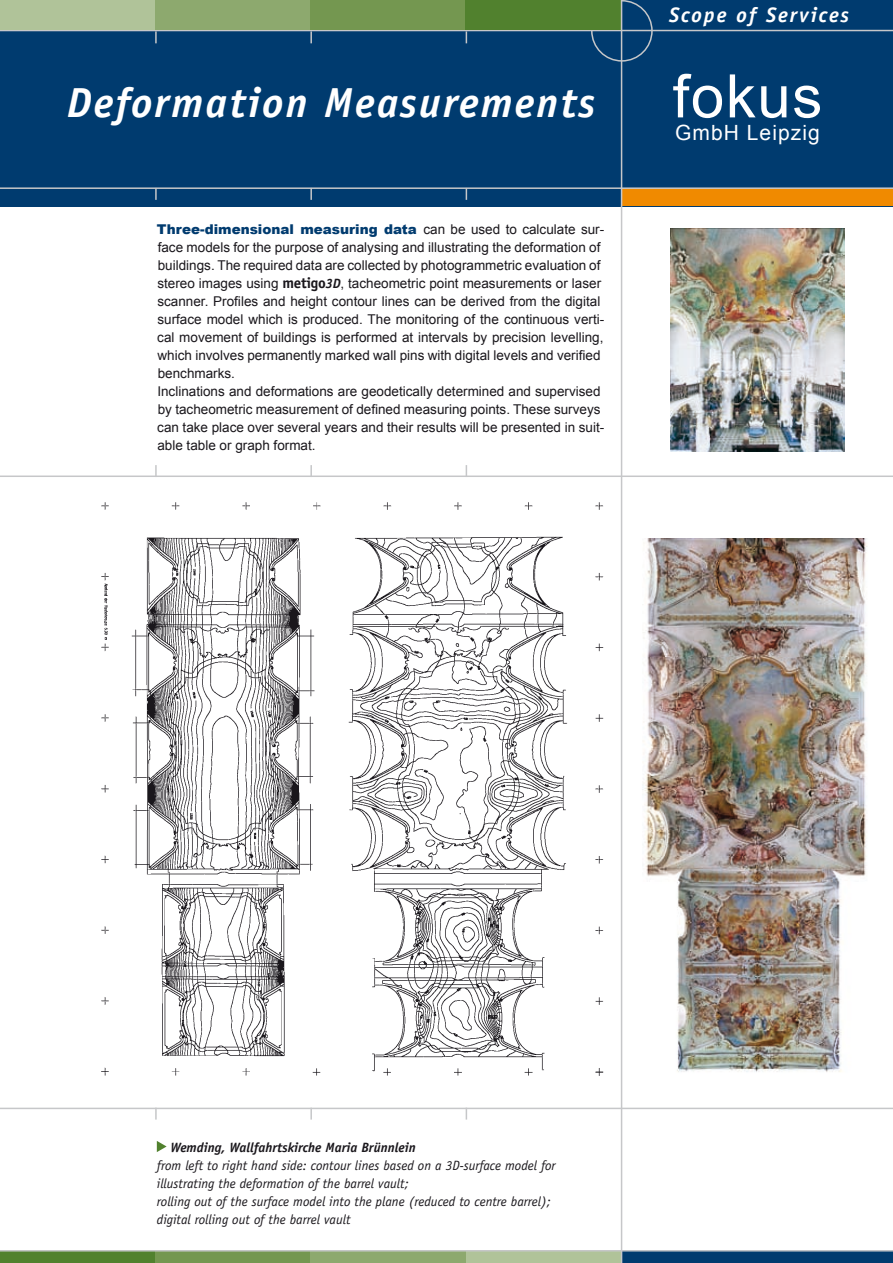
<style>
.page{position:relative;width:893px;height:1263px;background:#fff}
.page>*{position:absolute;margin:0;border:0;box-sizing:border-box;transform-origin:0 0}
.t1{font:60px "Arial";letter-spacing:.025em;color:#fff}
.t2{font:italic 700 42px "Officina Sans";letter-spacing:.05em;color:#fff}
.t3{font:italic 700 21px "Officina Sans";letter-spacing:.09em;color:#fff}
.t4{font:21px "Arial";letter-spacing:.05em;color:#fff}
.t5{font:13.5px/18px "Arial";color:#1a171c}
.t6{font:italic 13.5px/18px "Officina Sans";color:#1a171c}
.t7{font:italic 700 13.5px "Officina Sans";color:#1a171c}
.s1{font-weight:900;color:#003b6f}
.s2{font-family:"Officina Sans";font-weight:700;font-size:15px}
.s3{font-family:"Officina Sans";font-weight:700;font-style:italic}
</style>
<div class="page">
<div style="left:0;top:0;width:893px;height:206px;background:#003b6f"></div>
<div style="left:622px;top:1250px;width:271px;height:13px;background:#003b6f"></div>
<div style="left:622px;top:189px;width:271px;height:17px;background:#f08a00"></div>
<hr style="left:0;top:187px;width:893px;height:2px;background:#c6c7c9">
<div style="left:465px;top:1250px;width:157px;height:13px;background:#b0c399"></div>
<div style="left:310px;top:1250px;width:155px;height:13px;background:#8da96e"></div>
<div style="left:155px;top:1250px;width:155px;height:13px;background:#749750"></div>
<div style="left:0;top:1250px;width:155px;height:13px;background:#51812e"></div>
<hr style="left:0;top:475px;width:893px;height:2px;background:#c6c7c9">
<svg style="left:155px;top:465px;width:2px;height:10px"></svg>
<svg style="left:310px;top:465px;width:2px;height:11px"></svg>
<hr style="left:0;top:1108px;width:893px;height:1px;background:#c6c7c9">
<svg style="left:310px;top:1109px;width:2px;height:10px"></svg>
<svg style="left:155px;top:1109px;width:2px;height:10px"></svg>
<svg style="left:155px;top:31px;width:2px;height:12px"></svg>
<svg style="left:310px;top:31px;width:2px;height:12px"></svg>
<svg style="left:466px;top:31px;width:1px;height:12px"></svg>
<hr style="left:0;top:30px;width:893px;height:1px;background:#c6c7c9">
<div style="left:591px;top:0;width:62px;height:62px;border:2px solid #c6c7c9;border-radius:50%"></div>
<div style="left:0;top:0;width:155px;height:30px;background:#b0c399"></div>
<div style="left:155px;top:0;width:155px;height:30px;background:#8da96e"></div>
<div style="left:310px;top:0;width:156px;height:30px;background:#749750"></div>
<div style="left:466px;top:0;width:155px;height:30px;background:#51812e"></div>
<hr style="left:0;top:1250px;width:893px;height:1px;background:#c6c7c9">
<svg style="left:155px;top:189px;width:2px;height:11px"></svg>
<svg style="left:310px;top:189px;width:2px;height:11px"></svg>
<svg style="left:157px;top:1141px;width:10px;height:11px"></svg>
<hr style="left:621px;top:0;width:1px;height:1263px;background:#c6c7c9">
<img style="left:642px;top:538px;width:225px;height:534px">
<img style="left:101px;top:502px;width:503px;height:574px">
<img style="left:670px;top:228px;width:174px;height:223px">
<h2 class="t2" style="left:67px;top:77px;width:530px">Deformation Measurements</h2>
<p class="t5" style="left:157px;top:220px;width:449px"><span class="s1">Three-dimensional measuring data</span> can be used to calculate sur&shy;face models for the purpose of analysing and illustrating the deformation of buildings. The required data are collected by photogrammetric evaluation of stereo images using <span class="s2">metigo</span><span class="s3">3D</span>, tacheometric point measurements or laser scanner. Profiles and height contour lines can be derived from the digital surface model which is produced. The monitoring of the continuous verti&shy;cal movement of buildings is performed at intervals by precision levelling, which involves permanently marked wall pins with digital levels and verified benchmarks.<br>Inclinations and deformations are geodetically determined and supervised by tacheometric measurement of defined measuring points. These surveys can take place over several years and their results will be presented in suit&shy;able table or graph format.</p>
<h3 class="t3" style="left:669px;top:3px;width:181px">Scope of Services</h3>
<h1 class="t1" style="left:673px;top:63px;width:151px">fokus</h1>
<h3 class="t4" style="left:675px;top:121px;width:146px">GmbH Leipzig</h3>
<p class="t7" style="left:171px;top:1139px;width:247px">Wemding, Wallfahrtskirche Maria Brünnlein</p>
<p class="t6" style="left:157px;top:1156px;width:400px">from left to right hand side: contour lines based on a 3D-surface model for illustrating the deformation of the barrel vault;<br>rolling out of the surface model into the plane (reduced to centre barrel); digital rolling out of the barrel vault</p>
</div>
